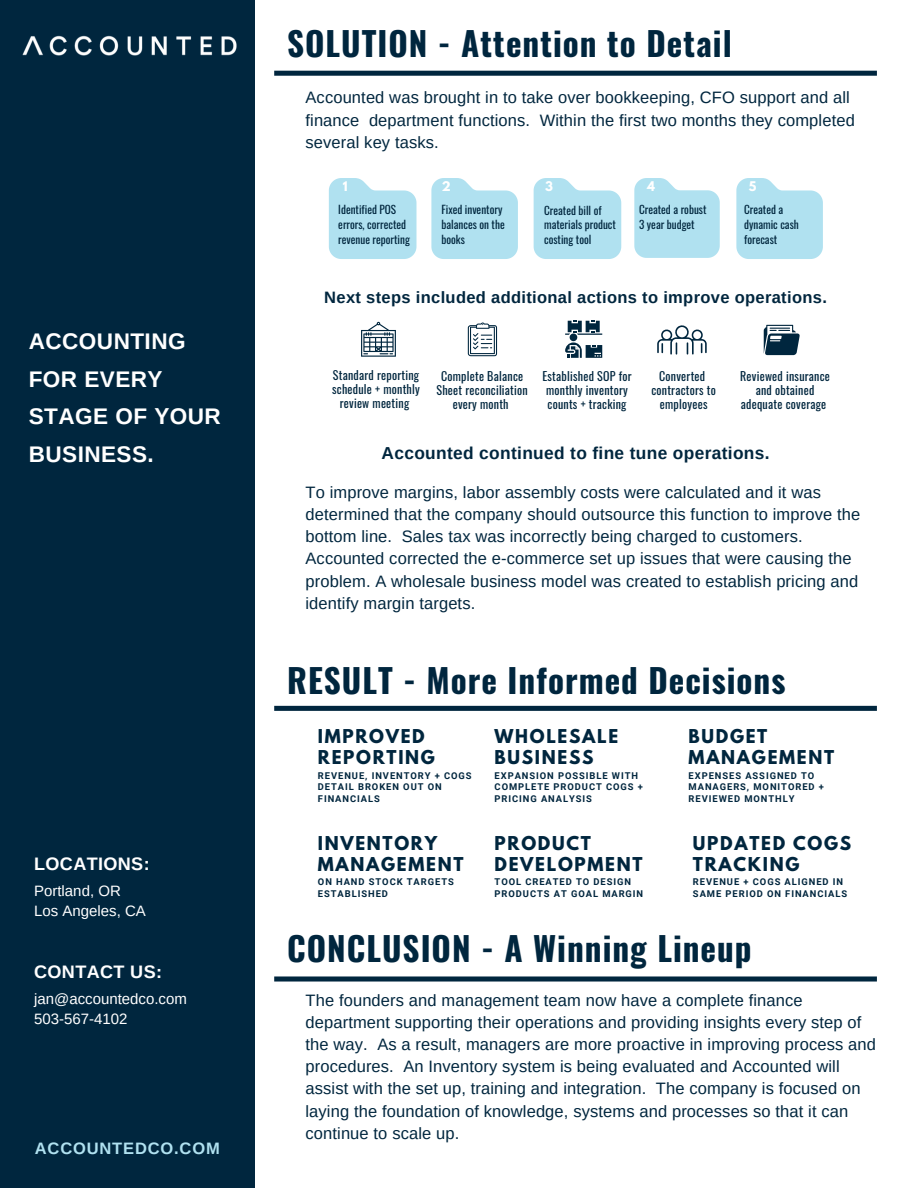
<style>
.page{position:relative;width:918px;height:1188px;background:#fff}
.page>*{position:absolute;margin:0;border:0;box-sizing:border-box;transform-origin:0 0}
.t1{font:700 33.15px "Oswald";letter-spacing:.03em;color:#00263e}
.t2{font:700 22.5px/37.7px "Arimo";letter-spacing:.02em;color:#fff}
.t3{font:700 18px "Arimo";letter-spacing:.02em;color:#fff}
.t4{font:700 17.4px "Arimo";letter-spacing:.02em;color:#00263e}
.t5{font:700 16.95px/21.1px "League Spartan";letter-spacing:.1em;color:#00263e}
.t6{font:16.5px/22.2px "Arimo";letter-spacing:.01em;color:#00263e}
.t7{font:700 16.5px "Arimo";letter-spacing:.02em;color:#00263e}
.t8{font:700 16.5px "Arimo";letter-spacing:.05em;color:#b0e1f0}
.t9{font:15px "Arimo";color:#fff}
.t10{font:12px/14.1px "Oswald";letter-spacing:.02em;color:#00263e;text-align:center}
.t11{font:700 11.85px "League Spartan";color:#fff}
.t12{font:11.1px/14.9px "Oswald";color:#00263e}
.t13{font:700 9.3px/11.7px "Roboto";letter-spacing:.1em;color:#00263e}
</style>
<div class="page">
<svg style="left:274px;top:706px;width:603px;height:5px;background:#062b42"></svg>
<svg style="left:274px;top:976px;width:603px;height:6px;background:#28485c"></svg>
<svg style="left:329px;top:178px;width:87px;height:81px;background:#b8e4f1"></svg>
<svg style="left:431px;top:178px;width:87px;height:81px;background:#b8e4f1"></svg>
<svg style="left:534px;top:178px;width:87px;height:81px;background:#b8e4f1"></svg>
<svg style="left:634px;top:178px;width:86px;height:80px;background:#b9e4f1"></svg>
<svg style="left:736px;top:178px;width:87px;height:81px;background:#b8e4f1"></svg>
<div style="left:0;top:0;width:254px;height:1188px;background:#00263e"></div>
<svg style="left:657px;top:325px;width:50px;height:30px"></svg>
<svg style="left:764px;top:325px;width:36px;height:30px"></svg>
<svg style="left:468px;top:322px;width:29px;height:34px"></svg>
<svg style="left:361px;top:322px;width:35px;height:35px"></svg>
<div style="left:570px;top:334px;width:7px;height:7px;background:#00263e;border-radius:50%"></div>
<svg style="left:565px;top:321px;width:37px;height:14px"></svg>
<svg style="left:565px;top:342px;width:37px;height:16px"></svg>
<svg style="left:274px;top:71px;width:603px;height:5px;background:#0e3248"></svg>
<img style="left:22px;top:35px;width:215px;height:21px">
<p class="t2" style="left:29px;top:322px;width:194px">ACCOUNTING<br>FOR EVERY<br>STAGE OF YOUR<br>BUSINESS.</p>
<p class="t3" style="left:34px;top:853px;width:117px">LOCATIONS:</p>
<p class="t9" style="left:34px;top:882px;width:88px">Portland, OR</p>
<p class="t9" style="left:34px;top:902px;width:113px">Los Angeles, CA</p>
<p class="t3" style="left:34px;top:962px;width:129px">CONTACT US:</p>
<p class="t9" style="left:34px;top:990px;width:154px">jan@accountedco.com</p>
<p class="t9" style="left:34px;top:1010px;width:95px">503-567-4102</p>
<p class="t8" style="left:35px;top:1139px;width:186px">ACCOUNTEDCO.COM</p>
<p class="t1" style="left:287px;top:18px;width:446px">SOLUTION - Attention to Detail</p>
<p class="t6" style="left:306px;top:87px;width:551px">Accounted was brought in to take over bookkeeping, CFO support and all finance department functions. Within the first two months they completed several key tasks.</p>
<p class="t11" style="left:343px;top:181px;width:6px">1</p>
<p class="t12" style="left:338px;top:202px;width:59px">Identified POS</p>
<p class="t12" style="left:338px;top:217px;width:73px">errors, corrected revenue reporting</p>
<p class="t11" style="left:442px;top:181px;width:10px">2</p>
<p class="t12" style="left:442px;top:202px;width:65px">Fixed inventory balances on the books</p>
<p class="t11" style="left:545px;top:181px;width:9px">3</p>
<p class="t11" style="left:647px;top:180px;width:9px">4</p>
<p class="t11" style="left:749px;top:181px;width:9px">5</p>
<p class="t12" style="left:544px;top:202px;width:73px">Created bill of materials product</p>
<p class="t12" style="left:544px;top:232px;width:49px">costing tool</p>
<p class="t12" style="left:639px;top:202px;width:69px">Created a robust</p>
<p class="t12" style="left:639px;top:217px;width:57px">3 year budget</p>
<p class="t12" style="left:744px;top:202px;width:41px">Created a</p>
<p class="t12" style="left:744px;top:217px;width:56px">dynamic cash forecast</p>
<p class="t7" style="left:324px;top:288px;width:504px">Next steps included additional actions to improve operations.</p>
<p class="t10" style="left:332px;top:368px;width:89px">Standard reporting schedule + monthly review meeting</p>
<p class="t10" style="left:740px;top:369px;width:91px">Reviewed insurance and obtained adequate coverage</p>
<p class="t10" style="left:436px;top:368px;width:93px">Complete Balance<br>Sheet reconciliation every month</p>
<p class="t10" style="left:542px;top:368px;width:91px">Established SOP for monthly inventory counts + tracking</p>
<p class="t10" style="left:659px;top:368px;width:48px">Converted</p>
<p class="t10" style="left:651px;top:382px;width:66px">contractors to employees</p>
<p class="t4" style="left:382px;top:444px;width:390px">Accounted continued to fine tune operations.</p>
<p class="t6" style="left:306px;top:481px;width:556px">To improve margins, labor assembly costs were calculated and it was determined that the company should outsource this function to improve the bottom line. Sales tax was incorrectly being charged to customers.<br>Accounted corrected the e-commerce set up issues that were causing the problem. A wholesale business model was created to establish pricing and identify margin targets.</p>
<p class="t1" style="left:287px;top:654px;width:500px">RESULT - More Informed Decisions</p>
<p class="t5" style="left:318px;top:728px;width:119px">IMPROVED<br>REPORTING</p>
<p class="t13" style="left:318px;top:770px;width:155px">REVENUE, INVENTORY + COGS<br>DETAIL BROKEN OUT ON<br>FINANCIALS</p>
<p class="t5" style="left:318px;top:835px;width:147px">INVENTORY<br>MANAGEMENT</p>
<p class="t13" style="left:318px;top:876px;width:137px">ON HAND STOCK TARGETS<br>ESTABLISHED</p>
<p class="t5" style="left:495px;top:728px;width:125px">WHOLESALE<br>BUSINESS</p>
<p class="t13" style="left:495px;top:770px;width:150px">EXPANSION POSSIBLE WITH<br>COMPLETE PRODUCT COGS +<br>PRICING ANALYSIS</p>
<p class="t5" style="left:495px;top:835px;width:149px">PRODUCT<br>DEVELOPMENT</p>
<p class="t13" style="left:495px;top:876px;width:150px">TOOL CREATED TO DESIGN<br>PRODUCTS AT GOAL MARGIN</p>
<p class="t5" style="left:689px;top:728px;width:147px">BUDGET<br>MANAGEMENT</p>
<p class="t13" style="left:689px;top:770px;width:137px">EXPENSES ASSIGNED TO<br>MANAGERS, MONITORED +<br>REVIEWED MONTHLY</p>
<p class="t5" style="left:693px;top:835px;width:160px">UPDATED COGS<br>TRACKING</p>
<p class="t13" style="left:693px;top:876px;width:156px">REVENUE + COGS ALIGNED IN<br>SAME PERIOD ON FINANCIALS</p>
<p class="t1" style="left:287px;top:922px;width:466px">CONCLUSION - A Winning Lineup</p>
<p class="t6" style="left:306px;top:989px;width:572px">The founders and management team now have a complete finance department supporting their operations and providing insights every step of the way. As a result, managers are more proactive in improving process and procedures. An Inventory system is being evaluated and Accounted will assist with the set up, training and integration. The company is focused on laying the foundation of knowledge, systems and processes so that it can continue to scale up.</p>
</div>
